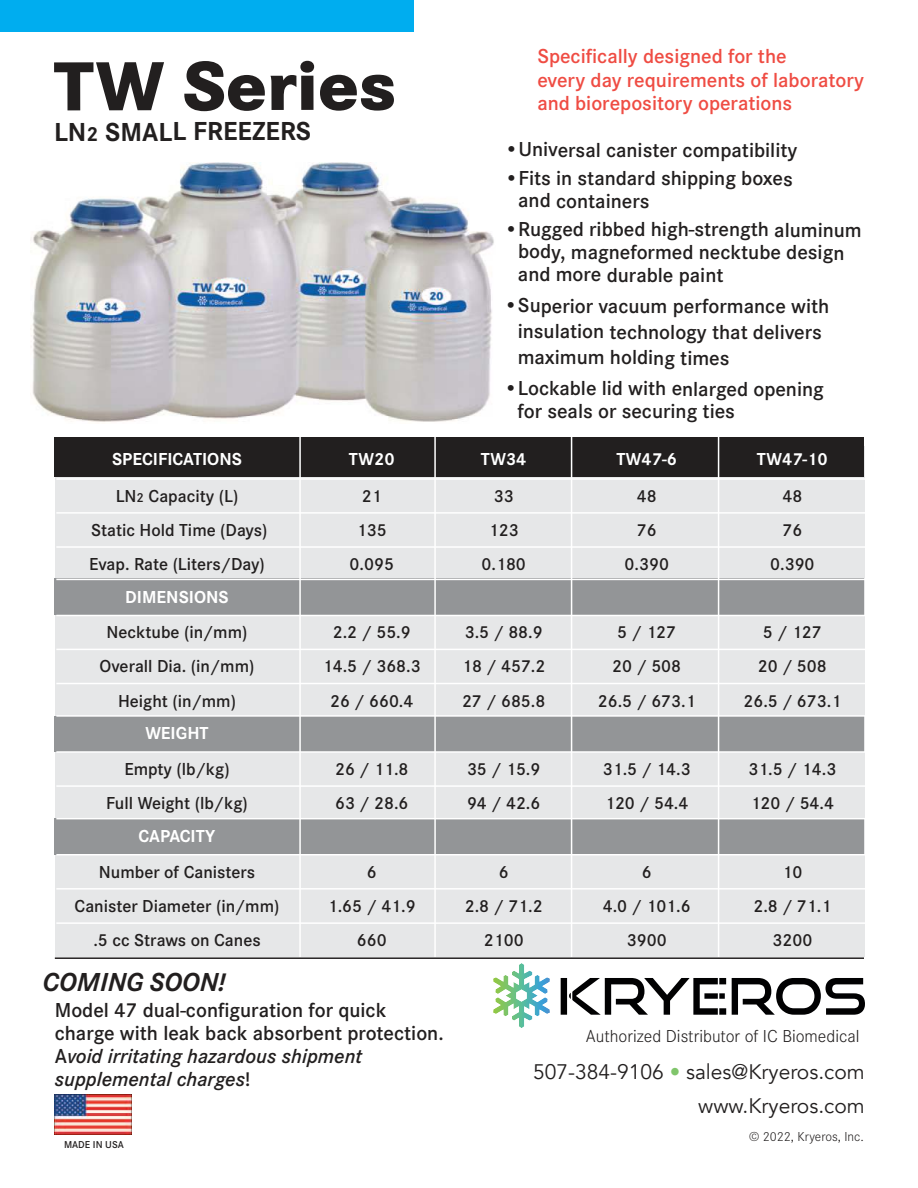
<style>
.page{position:relative;width:918px;height:1188px;background:#fff}
.page>*{position:absolute;margin:0;border:0;box-sizing:border-box;transform-origin:0 0}
.t1{font:800 72px "Corporate S";color:#221f1f}
.t2{font:50.55px "Good Times Rg";color:#010102}
.t3{font:700 27px "Corporate S";color:#221f1f}
.t4{font:italic 700 27px "Corporate S";color:#221f1f}
.t5{font:600 21px/22.6px "Corporate S";letter-spacing:-.005em;color:#221f1f}
.t6{font:600 21px/23.7px "Corporate S";color:#ef4c43}
.t7{font:21px/33.5px "Avenir";color:#221f1f;text-align:right}
.t8{font:600 18px "Corporate S";color:#221f1f}
.t9{font:700 18px "Corporate S";color:#fff}
.t10{font:300 18px "Corporate S";color:#221f1f}
.t11{font:300 13.5px "Corporate S";color:#221f1f}
.t12{font:600 10.35px "Corporate S";color:#221f1f}
.s1{font-size:21px}
.s2{font-size:13.5px}
.s3{font-style:italic}
.s4{color:#80c56b}
</style>
<div class="page">
<img style="left:493px;top:963px;width:57px;height:65px">
<div style="left:0;top:0;width:413px;height:31px;background:#00adef"></div>
<div style="left:55px;top:447px;width:810px;height:510px;background:#e6e7e8"></div>
<div style="left:55px;top:578px;width:809px;height:37px;background:#939597"></div>
<div style="left:55px;top:716px;width:809px;height:36px;background:#939597"></div>
<div style="left:55px;top:818px;width:809px;height:36px;background:#939597"></div>
<div style="left:54px;top:438px;width:810px;height:39px;background:#221f1f"></div>
<hr style="left:299px;top:432px;width:2px;height:671px;background:#fff">
<hr style="left:434px;top:435px;width:2px;height:671px;background:#fff">
<hr style="left:571px;top:437px;width:1px;height:671px;background:#fff">
<hr style="left:718px;top:434px;width:1px;height:671px;background:#fff">
<hr style="left:56px;top:478px;width:810px;height:2px;background:#fff">
<hr style="left:56px;top:512px;width:810px;height:2px;background:#fff">
<hr style="left:56px;top:546px;width:810px;height:2px;background:#fff">
<hr style="left:56px;top:579px;width:810px;height:1px;background:#fff">
<hr style="left:56px;top:615px;width:810px;height:1px;background:#fff">
<hr style="left:56px;top:649px;width:810px;height:1px;background:#fff">
<hr style="left:56px;top:683px;width:810px;height:1px;background:#fff">
<hr style="left:56px;top:715px;width:810px;height:2px;background:#fff">
<hr style="left:56px;top:751px;width:810px;height:2px;background:#fff">
<hr style="left:56px;top:785px;width:810px;height:2px;background:#fff">
<hr style="left:56px;top:818px;width:810px;height:1px;background:#fff">
<hr style="left:56px;top:854px;width:810px;height:1px;background:#fff">
<hr style="left:56px;top:888px;width:810px;height:2px;background:#fff">
<hr style="left:56px;top:922px;width:810px;height:2px;background:#fff">
<hr style="left:55px;top:957px;width:809px;height:2px;background:#221f1f">
<img style="left:55px;top:1094px;width:76px;height:40px">
<img style="left:30px;top:162px;width:464px;height:260px">
<h1 class="t1" style="left:54px;top:43px;width:344px">TW Series</h1>
<h3 class="t3" style="left:54px;top:115px;width:259px">LN<span class="s1">2</span> SMALL FREEZERS</h3>
<p class="t6" style="left:537px;top:46px;width:328px">Specifically designed for the<br>every day requirements of laboratory and biorepository operations</p>
<p class="t5" style="left:505px;top:140px;width:295px">•Universal canister compatibility</p>
<p class="t5" style="left:518px;top:169px;width:276px;text-indent:-14px">•Fits in standard shipping boxes and containers</p>
<p class="t5" style="left:518px;top:220px;width:345px;text-indent:-14px">•Rugged ribbed high-strength aluminum body, magneformed necktube design and more durable paint</p>
<p class="t5" style="left:518px;top:295px;width:313px;line-height:25.8px;text-indent:-14px">•Superior vacuum performance with insulation technology that delivers maximum holding times</p>
<p class="t5" style="left:517px;top:379px;width:308px;text-indent:-14px">•Lockable lid with enlarged opening for seals or securing ties</p>
<p class="t9" style="left:112px;top:448px;width:131px">SPECIFICATIONS</p>
<p class="t9" style="left:349px;top:448px;width:47px">TW20</p>
<p class="t9" style="left:481px;top:448px;width:47px">TW34</p>
<p class="t9" style="left:616px;top:448px;width:62px">TW47-6</p>
<p class="t9" style="left:757px;top:448px;width:72px">TW47-10</p>
<p class="t8" style="left:116px;top:489px;width:124px">LN<span class="s2">2</span> Capacity (L)</p>
<p class="t8" style="left:362px;top:489px;width:21px">21</p>
<p class="t8" style="left:494px;top:489px;width:21px">33</p>
<p class="t8" style="left:637px;top:489px;width:21px">48</p>
<p class="t8" style="left:782px;top:489px;width:21px">48</p>
<p class="t8" style="left:91px;top:524px;width:178px">Static Hold Time (Days)</p>
<p class="t8" style="left:357px;top:524px;width:31px">135</p>
<p class="t8" style="left:489px;top:524px;width:31px">123</p>
<p class="t8" style="left:637px;top:524px;width:21px">76</p>
<p class="t8" style="left:782px;top:524px;width:21px">76</p>
<p class="t8" style="left:89px;top:558px;width:177px">Evap. Rate (Liters/Day)</p>
<p class="t8" style="left:350px;top:558px;width:46px">0.095</p>
<p class="t8" style="left:482px;top:558px;width:46px">0.180</p>
<p class="t8" style="left:625px;top:558px;width:46px">0.390</p>
<p class="t8" style="left:770px;top:558px;width:46px">0.390</p>
<p class="t9" style="left:125px;top:586px;width:105px">DIMENSIONS</p>
<p class="t8" style="left:107px;top:626px;width:142px">Necktube (in/mm)</p>
<p class="t8" style="left:333px;top:626px;width:80px">2.2 / 55.9</p>
<p class="t8" style="left:465px;top:626px;width:80px">3.5 / 88.9</p>
<p class="t8" style="left:617px;top:626px;width:60px">5 / 127</p>
<p class="t8" style="left:763px;top:626px;width:60px">5 / 127</p>
<p class="t8" style="left:100px;top:660px;width:156px">Overall Dia. (in/mm)</p>
<p class="t8" style="left:323px;top:660px;width:99px">14.5 / 368.3</p>
<p class="t8" style="left:462px;top:660px;width:85px">18 / 457.2</p>
<p class="t8" style="left:612px;top:660px;width:70px">20 / 508</p>
<p class="t8" style="left:758px;top:660px;width:70px">20 / 508</p>
<p class="t8" style="left:118px;top:694px;width:119px">Height (in/mm)</p>
<p class="t8" style="left:330px;top:694px;width:85px">26 / 660.4</p>
<p class="t8" style="left:462px;top:694px;width:85px">27 / 685.8</p>
<p class="t8" style="left:598px;top:694px;width:99px">26.5 / 673.1</p>
<p class="t8" style="left:743px;top:694px;width:99px">26.5 / 673.1</p>
<p class="t9" style="left:145px;top:722px;width:65px">WEIGHT</p>
<p class="t8" style="left:124px;top:762px;width:107px">Empty (lb/kg)</p>
<p class="t8" style="left:335px;top:762px;width:75px">26 / 11.8</p>
<p class="t8" style="left:467px;top:762px;width:75px">35 / 15.9</p>
<p class="t8" style="left:603px;top:762px;width:89px">31.5 / 14.3</p>
<p class="t8" style="left:748px;top:762px;width:89px">31.5 / 14.3</p>
<p class="t8" style="left:106px;top:797px;width:143px">Full Weight (lb/kg)</p>
<p class="t8" style="left:335px;top:797px;width:75px">63 / 28.6</p>
<p class="t8" style="left:467px;top:797px;width:75px">94 / 42.6</p>
<p class="t8" style="left:605px;top:797px;width:85px">120 / 54.4</p>
<p class="t8" style="left:751px;top:797px;width:85px">120 / 54.4</p>
<p class="t9" style="left:139px;top:825px;width:78px">CAPACITY</p>
<p class="t8" style="left:99px;top:865px;width:158px">Number of Canisters</p>
<p class="t8" style="left:367px;top:865px;width:11px">6</p>
<p class="t8" style="left:499px;top:865px;width:11px">6</p>
<p class="t8" style="left:642px;top:865px;width:11px">6</p>
<p class="t8" style="left:782px;top:865px;width:21px">10</p>
<p class="t8" style="left:75px;top:900px;width:206px">Canister Diameter (in/mm)</p>
<p class="t8" style="left:328px;top:900px;width:89px">1.65 / 41.9</p>
<p class="t8" style="left:465px;top:900px;width:80px">2.8 / 71.2</p>
<p class="t8" style="left:603px;top:900px;width:89px">4.0 / 101.6</p>
<p class="t8" style="left:753px;top:900px;width:80px">2.8 / 71.1</p>
<p class="t8" style="left:93px;top:934px;width:169px">.5 cc Straws on Canes</p>
<p class="t8" style="left:357px;top:934px;width:31px">660</p>
<p class="t8" style="left:484px;top:934px;width:41px">2100</p>
<p class="t8" style="left:627px;top:934px;width:41px">3900</p>
<p class="t8" style="left:772px;top:934px;width:41px">3200</p>
<h3 class="t4" style="left:43px;top:966px;width:184px">COMING SOON!</h3>
<p class="t5" style="left:55px;top:1001px;width:390px">Model 47 dual-configuration for quick charge with leak back absorbent protection.<br>A<span class="s3">void irritating hazardous shipment supplemental charges</span>!</p>
<p class="t12" style="left:64px;top:1141px;width:61px">MADE IN USA</p>
<h2 class="t2" style="left:557px;top:968px;width:311px">KRYEROS</h2>
<p class="t10" style="left:586px;top:1029px;width:275px">Authorized Distributor of IC Biomedical</p>
<p class="t7" style="left:533px;top:1057px;width:333px">507-384-9106 <span class="s4">ï</span> sales@Kryeros.com www.Kryeros.com</p>
<p class="t11" style="left:749px;top:1132px;width:117px">© 2022, Kryeros, Inc.</p>
</div>
